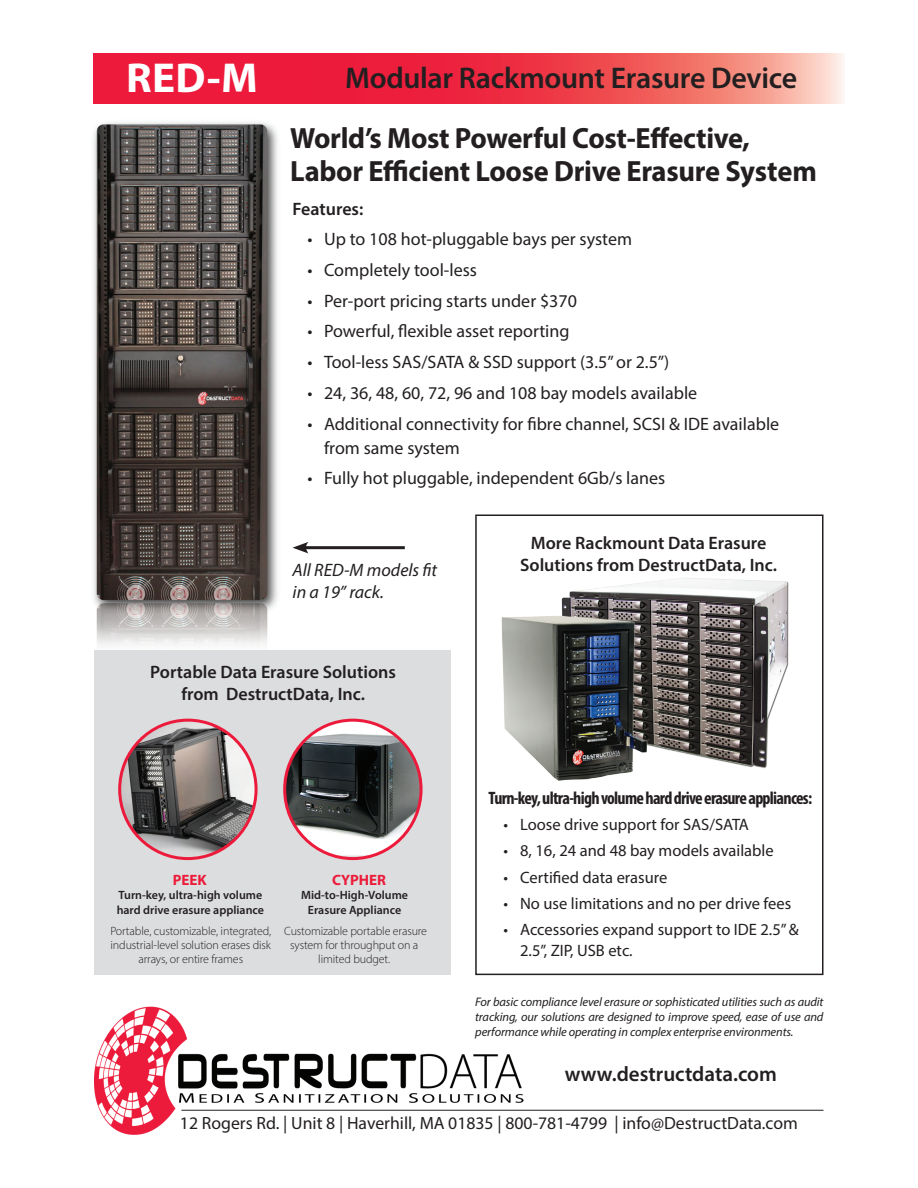
<style>
.page{position:relative;width:918px;height:1188px;background:#fff}
.page>*{position:absolute;margin:0;border:0;box-sizing:border-box;transform-origin:0 0}
.t1{font:700 42px "Myriad Pro";color:#fff}
.t2{font:600 30px "Myriad Pro";letter-spacing:-.01em;color:#231f20}
.t3{font:700 29.4px/33px "Myriad Pro";letter-spacing:-.01em;color:#231f20}
.t4{font:600 21px "Myriad Pro";color:#231f20}
.t5{font:18px/24px "Myriad Pro";color:#231f20}
.t6{font:600 18px/21.6px "Myriad Pro";color:#231f20;text-align:center}
.t7{font:700 condensed 18px "Myriad Pro";letter-spacing:-.04em;color:#231f20}
.t8{font:italic 18px/21.6px "Myriad Pro";color:#231f20}
.t9{font:17.7px "Myriad Pro";color:#231f20}
.t10{font:16.5px/21px "Myriad Pro";color:#231f20}
.t11{font:700 15px "Myriad Pro";color:#ec1c3a}
.t12{font:italic 12.45px/15px "Myriad Pro";letter-spacing:-.01em;color:#231f20;text-align:justify}
.t13{font:300 12px/14.4px "Myriad Pro";letter-spacing:-.01em;color:#231f20;text-align:center}
.t14{font:600 12px/14.4px "Myriad Pro";color:#231f20}
</style>
<div class="page">
<img style="left:93px;top:122px;width:187px;height:529px">
<img style="left:94px;top:1006px;width:432px;height:129px">
<div style="left:475px;top:514px;width:349px;height:461px;border:2px solid #231f20"></div>
<hr style="left:181px;top:1110px;width:643px;height:1px;background:#231f20">
<div style="left:94px;top:651px;width:356px;height:324px;background:#dcdddf"></div>
<img style="left:120px;top:720px;width:134px;height:139px">
<div style="left:118px;top:719px;width:140px;height:141px;border:3px solid #ec1b3b;border-radius:50%"></div>
<img style="left:285px;top:720px;width:134px;height:136px">
<div style="left:283px;top:719px;width:140px;height:141px;border:3px solid #ec1b3b;border-radius:50%"></div>
<svg style="left:94px;top:54px;width:751px;height:49px;background:#ef4454"></svg>
<img style="left:501px;top:577px;width:288px;height:204px">
<hr style="left:303px;top:546px;width:102px;height:3px;background:#231f20">
<svg style="left:292px;top:542px;width:17px;height:12px"></svg>
<h1 class="t1" style="left:126px;top:50px;width:133px">RED-M</h1>
<h2 class="t2" style="left:345px;top:58px;width:454px">Modular Rackmount Erasure Device</h2>
<h3 class="t3" style="left:290px;top:120px;width:528px">World’s Most Powerful Cost-Effective,<br>Labor Efficient Loose Drive Erasure System</h3>
<p class="t6" style="left:293px;top:197px;width:72px">Features:</p>
<p class="t5" style="left:308px;top:227px;width:326px">• Up to 108 hot-pluggable bays per system</p>
<p class="t5" style="left:308px;top:258px;width:171px">• Completely tool-less</p>
<p class="t5" style="left:308px;top:288px;width:271px">• Per-port pricing starts under $370</p>
<p class="t5" style="left:308px;top:319px;width:264px">• Powerful, flexible asset reporting</p>
<p class="t5" style="left:308px;top:350px;width:363px">• Tool-less SAS/SATA &amp; SSD support (3.5”or 2.5”)</p>
<p class="t5" style="left:308px;top:381px;width:391px">• 24, 36, 48, 60, 72, 96 and 108 bay models available</p>
<p class="t5" style="left:324px;top:411px;width:457px;text-indent:-17px">• Additional connectivity for fibre channel, SCSI &amp; IDE available from same system</p>
<p class="t5" style="left:308px;top:466px;width:359px">• Fully hot pluggable, independent 6Gb/s lanes</p>
<p class="t8" style="left:293px;top:559px;width:146px">All RED-M models fit in a 19” rack.</p>
<p class="t6" style="left:520px;top:532px;width:259px">More Rackmount Data Erasure<br>Solutions from DestructData, Inc.</p>
<p class="t6" style="left:150px;top:661px;width:247px">Portable Data Erasure Solutions from DestructData, Inc.</p>
<p class="t11" style="left:173px;top:870px;width:35px">PEEK</p>
<p class="t14" style="left:117px;top:888px;width:149px">Turn-key, ultra-high volume hard drive erasure appliance</p>
<p class="t11" style="left:332px;top:870px;width:55px">CYPHER</p>
<p class="t14" style="left:301px;top:888px;width:109px;text-align:center">Mid-to-High-Volume<br>Erasure Appliance</p>
<p class="t13" style="left:110px;top:923px;width:162px">Portable, customizable, integrated, industrial-level solution erases disk arrays, or entire frames</p>
<p class="t13" style="left:284px;top:923px;width:145px">Customizable portable erasure system for throughput on a limited budget.</p>
<p class="t7" style="left:489px;top:787px;width:325px">Turn-key, ultra-high volume hard drive erasure appliances:</p>
<p class="t10" style="left:504px;top:814px;width:247px">• Loose drive support for SAS/SATA</p>
<p class="t10" style="left:504px;top:840px;width:272px">• 8, 16, 24 and 48 bay models available</p>
<p class="t10" style="left:504px;top:866px;width:165px">• Certified data erasure</p>
<p class="t10" style="left:504px;top:893px;width:289px">• No use limitations and no per drive fees</p>
<p class="t10" style="left:520px;top:919px;width:280px;text-indent:-16px">• Accessories expand support to IDE 2.5”&amp;<br>2.5”, ZIP, USB etc.</p>
<p class="t12" style="left:475px;top:994px;width:350px">For basic compliance level erasure or sophisticated utilities such as audit tracking, our solutions are designed to improve speed, ease of use and performance while operating in complex enterprise environments.</p>
<p class="t4" style="left:565px;top:1061px;width:214px">www.destructdata.com</p>
<p class="t9" style="left:180px;top:1112px;width:619px">12 Rogers Rd. | Unit 8 | Haverhill, MA 01835 | 800-781-4799 | info@DestructData.com</p>
</div>
